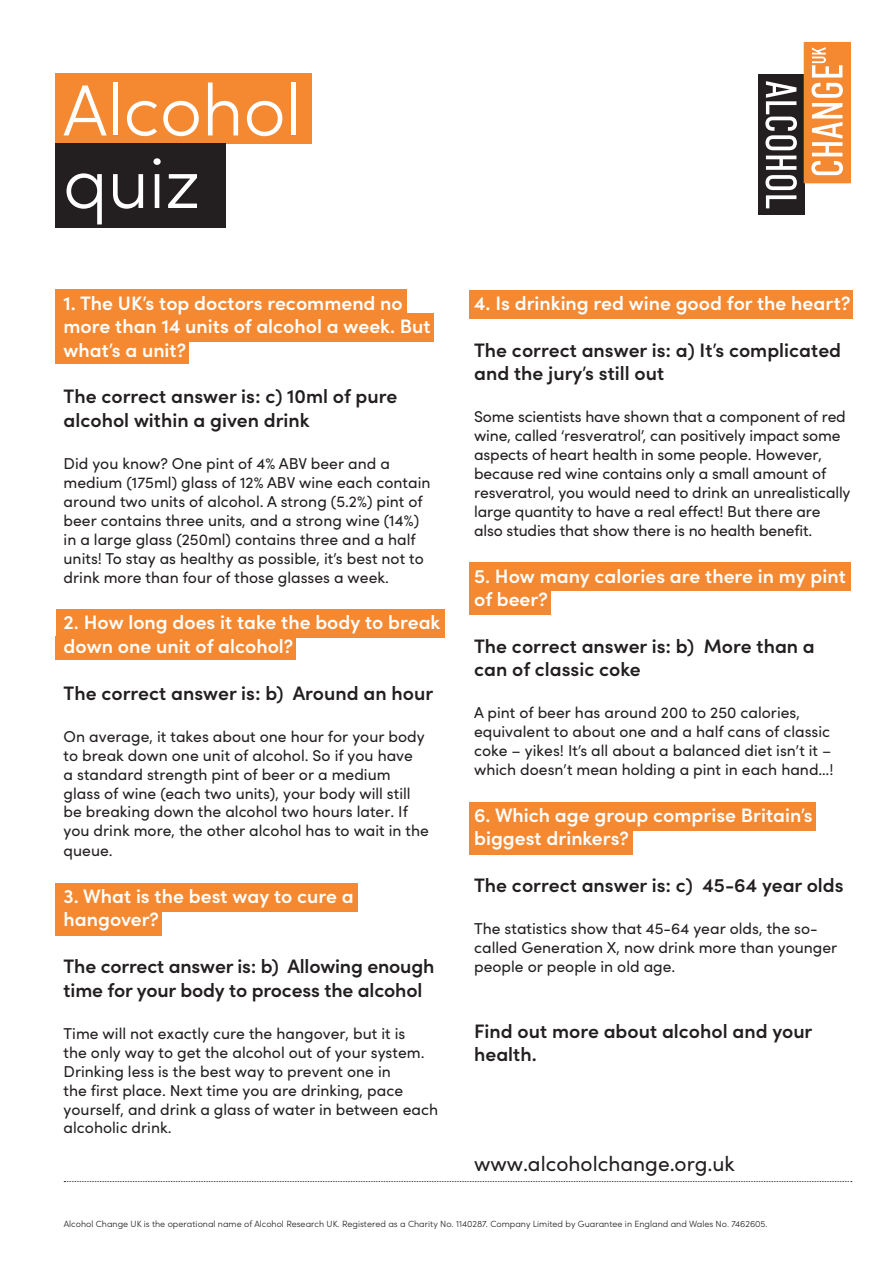
<style>
.page{position:relative;width:893px;height:1263px;background:#fff}
.page>*{position:absolute;margin:0;border:0;box-sizing:border-box;transform-origin:0 0}
.Intro_Para_14pt{font:300 72.6px "Change";color:#fff}
.Contacts{font:21px "Change";color:#231f20}
.body_copy_9pt_light{font:600 19.5px/23.4px "Change";color:#231f20}
.body_copy_9pt_light-2{font:600 19.5px/23.4px "Change";color:#fff}
.Sub_head_on_Black_bo{font:600 19.5px/23.4px "Change";color:#fff}
.Sub_head_on_Black_bo-2{font:600 19.5px/23.4px "Change";color:#231f20}
.body_copy_9pt_light-3{font:15.75px/18.9px "Change";color:#231f20}
.Sub_head_on_Black_bo-3{font:15.75px/18.9px "Change";color:#231f20}
.Footnotes{font:300 9px "Change";color:#231f20}
</style>
<div class="page">
<div style="left:758px;top:74px;width:46px;height:140px;background:#231f20"></div>
<div style="left:804px;top:42px;width:46px;height:141px;background:#f58932"></div>
<svg style="left:765px;top:156px;width:32px;height:52px"></svg>
<svg style="left:765px;top:81px;width:32px;height:69px"></svg>
<svg style="left:811px;top:47px;width:32px;height:128px"></svg>
<div style="left:55px;top:341px;width:134px;height:23px;background:#f58932"></div>
<div style="left:55px;top:289px;width:352px;height:25px;background:#f58932"></div>
<div style="left:469px;top:290px;width:384px;height:28px;background:#f58932"></div>
<div style="left:56px;top:609px;width:388px;height:29px;background:#f58932"></div>
<div style="left:55px;top:313px;width:379px;height:29px;background:#f58932"></div>
<div style="left:56px;top:636px;width:240px;height:24px;background:#f58932"></div>
<div style="left:56px;top:884px;width:302px;height:28px;background:#f58932"></div>
<div style="left:55px;top:907px;width:107px;height:29px;background:#f58932"></div>
<div style="left:469px;top:562px;width:382px;height:29px;background:#f58932"></div>
<div style="left:469px;top:587px;width:81px;height:28px;background:#f58932"></div>
<div style="left:469px;top:802px;width:347px;height:29px;background:#f58932"></div>
<div style="left:469px;top:827px;width:163px;height:28px;background:#f58932"></div>
<div style="left:55px;top:74px;width:256px;height:70px;background:#f58932"></div>
<div style="left:55px;top:144px;width:170px;height:84px;background:#231f20"></div>
<svg style="left:64px;top:1181px;width:788px;height:1px"></svg>
<p class="Intro_Para_14pt" style="left:63px;top:57px;width:240px">Alcohol</p>
<p class="Intro_Para_14pt" style="left:63px;top:130px;width:139px">quiz</p>
<p class="Sub_head_on_Black_bo" style="left:64px;top:290px;width:369px">1. The UK’s top doctors recommend no more than 14 units of alcohol a week. But what’s a unit?</p>
<p class="Sub_head_on_Black_bo-2" style="left:64px;top:383px;width:335px">The correct answer is: c) 10ml of pure alcohol within a given drink</p>
<p class="Sub_head_on_Black_bo-3" style="left:64px;top:453px;width:368px">Did you know? One pint of 4% ABV beer and a medium (175ml) glass of 12% ABV wine each contain around two units of alcohol. A strong (5.2%) pint of beer contains three units, and a strong wine (14%) in a large glass (250ml) contains three and a half units! To stay as healthy as possible, it’s best not to drink more than four of those glasses a week.</p>
<p class="Sub_head_on_Black_bo" style="left:64px;top:609px;width:378px">2. How long does it take the body to break down one unit of alcohol?</p>
<p class="body_copy_9pt_light" style="left:64px;top:680px;width:371px">The correct answer is: b) Around an hour</p>
<p class="body_copy_9pt_light-3" style="left:64px;top:726px;width:367px">On average, it takes about one hour for your body to break down one unit of alcohol. So if you have<br>a standard strength pint of beer or a medium glass of wine (each two units), your body will still be breaking down the alcohol two hours later. If you drink more, the other alcohol has to wait in the queue.</p>
<p class="body_copy_9pt_light-2" style="left:64px;top:883px;width:292px">3. What is the best way to cure a hangover?</p>
<p class="body_copy_9pt_light" style="left:64px;top:953px;width:372px">The correct answer is: b) Allowing enough time for your body to process the alcohol</p>
<p class="body_copy_9pt_light-3" style="left:64px;top:1023px;width:376px">Time will not exactly cure the hangover, but it is<br>the only way to get the alcohol out of your system.<br>Drinking less is the best way to prevent one in<br>the first place. Next time you are drinking, pace yourself, and drink a glass of water in between each alcoholic drink.</p>
<p class="body_copy_9pt_light-2" style="left:474px;top:290px;width:378px">4. Is drinking red wine good for the heart?</p>
<p class="body_copy_9pt_light" style="left:474px;top:337px;width:369px">The correct answer is: a) It’s complicated and the jury’s still out</p>
<p class="body_copy_9pt_light-3" style="left:474px;top:406px;width:378px">Some scientists have shown that a component of red wine, called ‘resveratrol’, can positively impact some aspects of heart health in some people. However, because red wine contains only a small amount of resveratrol, you would need to drink an unrealistically large quantity to have a real effect! But there are also studies that show there is no health benefit.</p>
<p class="body_copy_9pt_light-2" style="left:474px;top:563px;width:373px">5. How many calories are there in my pint of beer?</p>
<p class="body_copy_9pt_light" style="left:474px;top:633px;width:342px">The correct answer is: b) More than a can of classic coke</p>
<p class="body_copy_9pt_light-3" style="left:474px;top:703px;width:361px">A pint of beer has around 200 to 250 calories, equivalent to about one and a half cans of classic coke – yikes! It’s all about a balanced diet isn’t it – which doesn’t mean holding a pint in each hand…!</p>
<p class="body_copy_9pt_light-2" style="left:474px;top:802px;width:340px">6. Which age group comprise Britain’s biggest drinkers?</p>
<p class="body_copy_9pt_light" style="left:474px;top:872px;width:371px">The correct answer is: c) 45-64 year olds</p>
<p class="body_copy_9pt_light-3" style="left:474px;top:919px;width:365px">The statistics show that 45-64 year olds, the so&shy;called Generation X, now drink more than younger people or people in old age.</p>
<p class="body_copy_9pt_light" style="left:474px;top:1018px;width:340px">Find out more about alcohol and your health.</p>
<p class="Contacts" style="left:474px;top:1148px;width:262px">www.alcoholchange.org.uk</p>
<p class="Footnotes" style="left:64px;top:1217px;width:705px">Alcohol Change UK is the operational name of Alcohol Research UK. Registered as a Charity No. 1140287. Company Limited by Guarantee in England and Wales No. 7462605.</p>
</div>
